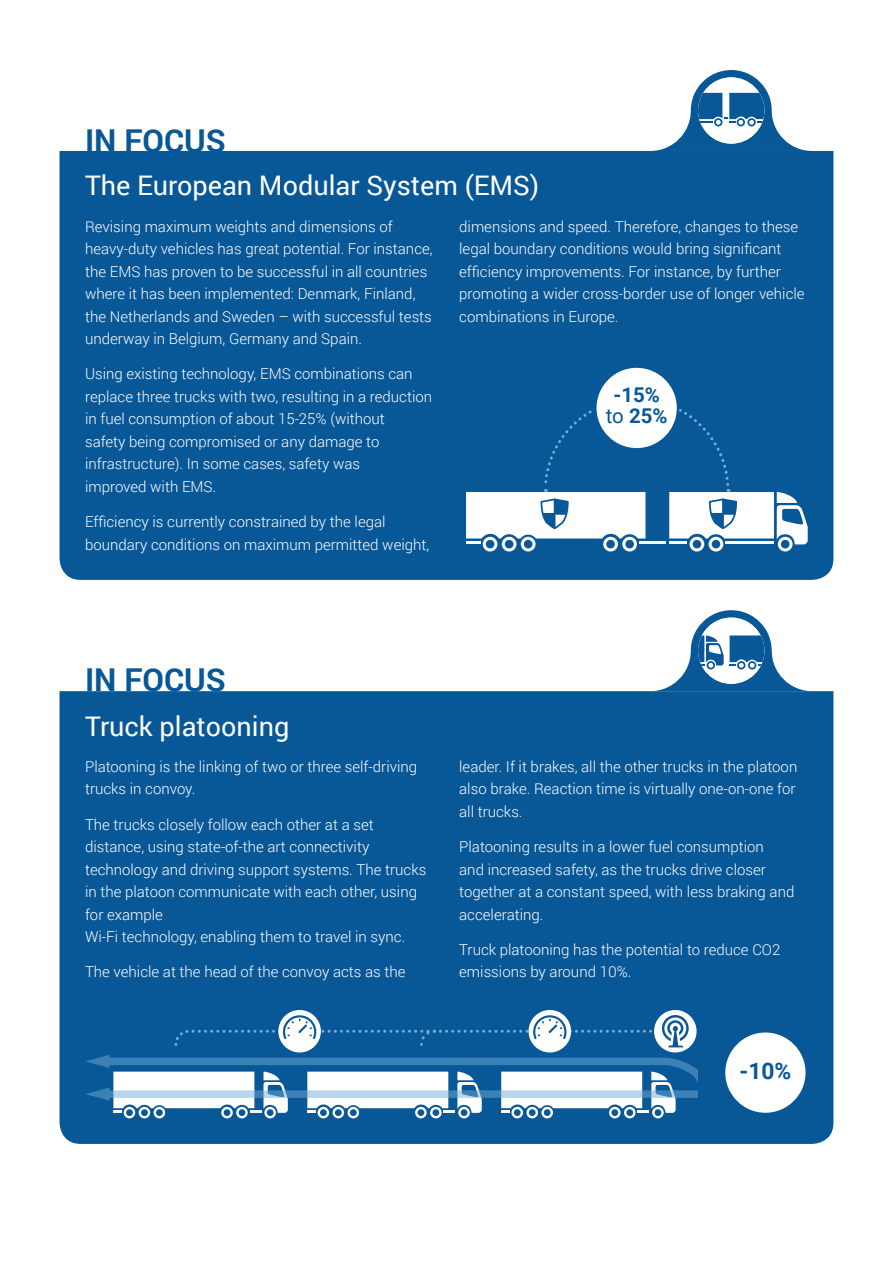
<style>
.page{position:relative;width:893px;height:1263px;background:#fff}
.page>*{position:absolute;margin:0;border:0;box-sizing:border-box;transform-origin:0 0}
.t1{font:700 31.5px "Roboto";color:#085797}
.t2{font:27px "Roboto";color:#fff}
.t3{font:700 22.8px "Roboto";color:#085797}
.t4{font:700 20.4px/21.6px "Roboto";color:#085797;text-align:center}
.t5{font:300 15px/22.5px "Roboto";color:#fff}
.s1{font-weight:400}
</style>
<div class="page">
<div style="left:60px;top:151px;width:773px;height:429px;background:#085797"></div>
<div style="left:60px;top:691px;width:773px;height:453px;background:#085797"></div>
<svg style="left:651px;top:70px;width:161px;height:81px"></svg>
<svg style="left:654px;top:610px;width:154px;height:81px"></svg>
<svg style="left:466px;top:365px;width:342px;height:186px"></svg>
<svg style="left:723px;top:1030px;width:85px;height:85px"></svg>
<div style="left:654px;top:1010px;width:43px;height:42px;background:#fff;border-radius:50%"></div>
<div style="left:529px;top:1010px;width:42px;height:42px;background:#fff;border-radius:50%"></div>
<div style="left:278px;top:1010px;width:43px;height:42px;background:#fff;border-radius:50%"></div>
<svg style="left:173px;top:1015px;width:516px;height:32px;background:#3375a9"></svg>
<svg style="left:85px;top:1055px;width:612px;height:63px"></svg>
<h1 class="t1" style="left:85px;top:119px;width:142px">IN FOCUS</h1>
<h2 class="t2" style="left:85px;top:167px;width:456px">The European Modular System (EMS)</h2>
<p class="t5" style="left:85px;top:215px;width:349px">Revising maximum weights and dimensions of heavy-duty vehicles has great potential. For instance, the EMS has proven to be successful in all countries where it has been implemented: Denmark, Finland, the Netherlands and Sweden – with successful tests underway in Belgium, Germany and Spain.</p>
<p class="t5" style="left:85px;top:362px;width:349px">Using existing technology, EMS combinations can replace three trucks with two, resulting in a reduction in fuel consumption of about 15-25% (without<br>safety being compromised or any damage to infrastructure). In some cases, safety was<br>improved with EMS.</p>
<p class="t5" style="left:85px;top:510px;width:346px">Efficiency is currently constrained by the legal boundary conditions on maximum permitted weight,</p>
<p class="t5" style="left:459px;top:215px;width:347px">dimensions and speed. Therefore, changes to these legal boundary conditions would bring significant efficiency improvements. For instance, by further promoting a wider cross-border use of longer vehicle combinations in Europe.</p>
<h3 class="t4" style="left:606px;top:383px;width:63px">-15% <span class="s1">to</span> 25%</h3>
<h1 class="t1" style="left:85px;top:658px;width:142px">IN FOCUS</h1>
<h2 class="t2" style="left:85px;top:707px;width:206px">Truck platooning</h2>
<p class="t5" style="left:85px;top:755px;width:334px">Platooning is the linking of two or three self-driving trucks in convoy.</p>
<p class="t5" style="left:85px;top:812px;width:343px">The trucks closely follow each other at a set distance, using state-of-the art connectivity technology and driving support systems. The trucks in the platoon communicate with each other, using for example<br>Wi-Fi technology, enabling them to travel in sync.</p>
<p class="t5" style="left:85px;top:960px;width:322px">The vehicle at the head of the convoy acts as the</p>
<p class="t5" style="left:459px;top:755px;width:340px">leader. If it brakes, all the other trucks in the platoon also brake. Reaction time is virtually one-on-one for all trucks.</p>
<p class="t5" style="left:459px;top:835px;width:337px">Platooning results in a lower fuel consumption<br>and increased safety, as the trucks drive closer together at a constant speed, with less braking and accelerating.</p>
<p class="t5" style="left:459px;top:938px;width:323px">Truck platooning has the potential to reduce CO2 emissions by around 10%.</p>
<h3 class="t3" style="left:739px;top:1055px;width:53px">-10%</h3>
</div>
